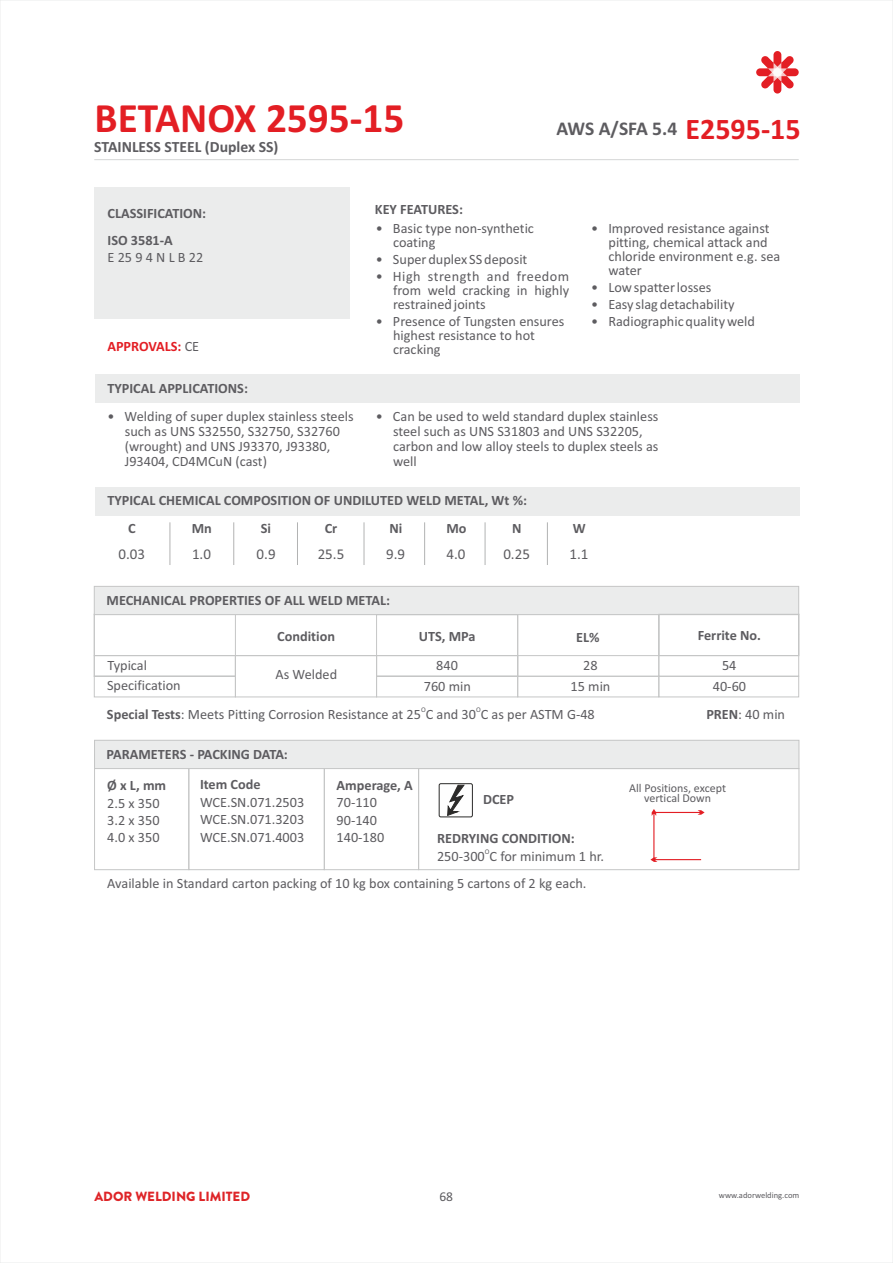
<style>
.page{position:relative;width:893px;height:1263px;background:#fff}
.page>*{position:absolute;margin:0;border:0;box-sizing:border-box;transform-origin:0 0}
.t1{font:700 42px "Calibri";color:#e31e24}
.t2{font:700 19.5px "Calibri";letter-spacing:-.02em;color:#5d5c60}
.t3{font:700 15.6px "Calibri";color:#5d5c60}
.t4{font:15px "Calibri";color:#5d5c60}
.t5{font:14.25px/14.2px "Calibri";color:#5d5c60}
.t6{font:700 14.25px "Calibri";color:#5d5c60}
.t7{font:700 14.25px "Calibri";color:#e31e24}
.t8{font:13.5px "Calibri";color:#5d5c60}
.t9{font:900 13.35px "Brandon Grotesque";color:#de2427}
.t10{font:12px/10.4px "Calibri";color:#5d5c60;text-align:center}
.t11{font:8.55px "Calibri";color:#5d5c60}
.t12{font:7.2px "Calibri";color:#5d5c60}
.s1{font-size:30px;color:#e31e24}
.s2{font-weight:400;color:#5d5c60}
.s3{font-weight:700}
</style>
<div class="page">
<div style="left:94px;top:187px;width:256px;height:132px;background:#ebecec"></div>
<div style="left:94px;top:754px;width:95px;height:116px;border:1px solid #c5c6c6"></div>
<div style="left:188px;top:754px;width:137px;height:116px;border:1px solid #c5c6c6"></div>
<div style="left:324px;top:754px;width:95px;height:116px;border:1px solid #c5c6c6"></div>
<div style="left:418px;top:768px;width:381px;height:102px;border:1px solid #c5c6c6"></div>
<svg style="left:94px;top:739px;width:706px;height:30px;background:#e8e9e9"></svg>
<div style="left:439px;top:783px;width:34px;height:34px;background:#fefefe;border:1px solid #2b2a29;border-radius:2px"></div>
<svg style="left:447px;top:784px;width:19px;height:33px"></svg>
<svg style="left:650px;top:809px;width:55px;height:53px"></svg>
<div style="left:95px;top:487px;width:704px;height:28px;background:#ebecec"></div>
<div style="left:95px;top:374px;width:704px;height:28px;background:#ebecec"></div>
<hr style="left:169px;top:522px;width:1px;height:43px;background:#b2b3b3">
<hr style="left:233px;top:522px;width:1px;height:43px;background:#b2b3b3">
<hr style="left:364px;top:522px;width:1px;height:43px;background:#b2b3b3">
<hr style="left:297px;top:522px;width:1px;height:43px;background:#b2b3b3">
<hr style="left:424px;top:522px;width:1px;height:43px;background:#b2b3b3">
<hr style="left:485px;top:522px;width:1px;height:43px;background:#b2b3b3">
<hr style="left:547px;top:522px;width:1px;height:43px;background:#b2b3b3">
<svg style="left:93px;top:586px;width:706px;height:112px"></svg>
<hr style="left:94px;top:159px;width:705px;height:1px;background:#d9dada">
<svg style="left:756px;top:51px;width:43px;height:43px"></svg>
<h1 class="t1" style="left:95px;top:100px;width:311px">BETANOX 2595-15</h1>
<p class="t3" style="left:94px;top:140px;width:186px">STAINLESS STEEL (Duplex SS)</p>
<p class="t6" style="left:108px;top:207px;width:100px">CLASSIFICATION:</p>
<p class="t6" style="left:375px;top:203px;width:90px">KEY FEATURES:</p>
<h2 class="t2" style="left:556px;top:121px;width:246px">AWS A/SFA 5.4 <span class="s1">E2595-15</span></h2>
<p class="t5" style="left:376px;top:222px;width:160px">• Basic type non-synthetic</p>
<p class="t6" style="left:108px;top:234px;width:67px">ISO 3581-A</p>
<p class="t5" style="left:393px;top:236px;width:44px">coating</p>
<p class="t5" style="left:108px;top:252px;width:97px">E 25 9 4 N L B 22</p>
<p class="t5" style="left:376px;top:253px;width:153px">• Super duplex SS deposit</p>
<p class="t7" style="left:107px;top:340px;width:93px">APPROVALS: <span class="s2">CE</span></p>
<p class="t6" style="left:107px;top:382px;width:142px">TYPICAL APPLICATIONS:</p>
<p class="t5" style="left:393px;top:270px;width:178px;text-align:justify;text-indent:-17px">• High strength and freedom from weld cracking in highly restrained joints</p>
<p class="t5" style="left:393px;top:315px;width:173px;text-indent:-17px">• Presence of Tungsten ensures highest resistance to hot cracking</p>
<p class="t5" style="left:608px;top:222px;width:173px;text-indent:-17px">• Improved resistance against pitting, chemical attack and chloride environment e.g. sea water</p>
<p class="t5" style="left:591px;top:282px;width:122px">• Low spatter losses</p>
<p class="t5" style="left:591px;top:298px;width:145px">• Easy slag detachability</p>
<p class="t5" style="left:591px;top:315px;width:165px">• Radiographic quality weld</p>
<p class="t5" style="left:125px;top:410px;width:230px;line-height:15px;text-indent:-17px">• Welding of super duplex stainless steels such as UNS S32550, S32750, S32760 (wrought) and UNS J93370, J93380, J93404, CD4MCuN (cast)</p>
<p class="t5" style="left:393px;top:410px;width:267px;line-height:15px;text-indent:-17px">• Can be used to weld standard duplex stainless steel such as UNS S31803 and UNS S32205, carbon and low alloy steels to duplex steels as well</p>
<p class="t6" style="left:107px;top:494px;width:421px">TYPICAL CHEMICAL COMPOSITION OF UNDILUTED WELD METAL, Wt %:</p>
<p class="t6" style="left:128px;top:522px;width:9px">C</p>
<p class="t6" style="left:192px;top:522px;width:22px">Mn</p>
<p class="t4" style="left:119px;top:548px;width:28px">0.03</p>
<p class="t4" style="left:192px;top:548px;width:21px">1.0</p>
<p class="t6" style="left:261px;top:523px;width:12px">Si</p>
<p class="t4" style="left:257px;top:548px;width:21px">0.9</p>
<p class="t6" style="left:325px;top:522px;width:14px">Cr</p>
<p class="t6" style="left:389px;top:522px;width:14px">Ni</p>
<p class="t4" style="left:318px;top:548px;width:28px">25.5</p>
<p class="t4" style="left:386px;top:548px;width:21px">9.9</p>
<p class="t6" style="left:446px;top:522px;width:22px">Mo</p>
<p class="t4" style="left:447px;top:547px;width:21px">4.0</p>
<p class="t6" style="left:512px;top:522px;width:11px">N</p>
<p class="t4" style="left:503px;top:548px;width:28px">0.25</p>
<p class="t6" style="left:573px;top:522px;width:14px">W</p>
<p class="t4" style="left:569px;top:548px;width:21px">1.1</p>
<p class="t6" style="left:107px;top:594px;width:285px">MECHANICAL PROPERTIES OF ALL WELD METAL:</p>
<p class="t6" style="left:277px;top:630px;width:59px">Condition</p>
<p class="t6" style="left:419px;top:630px;width:58px">UTS, MPa</p>
<p class="t6" style="left:576px;top:631px;width:25px">EL%</p>
<p class="t6" style="left:698px;top:630px;width:65px">Ferrite No.</p>
<p class="t5" style="left:107px;top:659px;width:41px">Typical</p>
<p class="t5" style="left:722px;top:660px;width:16px">54</p>
<p class="t5" style="left:436px;top:660px;width:23px">840</p>
<p class="t5" style="left:583px;top:660px;width:16px">28</p>
<p class="t5" style="left:276px;top:668px;width:63px">As Welded</p>
<p class="t5" style="left:107px;top:679px;width:75px">Specification</p>
<p class="t5" style="left:424px;top:680px;width:49px">760 min</p>
<p class="t5" style="left:571px;top:680px;width:41px">15 min</p>
<p class="t5" style="left:713px;top:680px;width:35px">40-60</p>
<p class="t12" style="left:421px;top:706px;width:6px">O</p>
<p class="t12" style="left:476px;top:706px;width:6px">O</p>
<p class="t5" style="left:107px;top:708px;width:489px"><span class="s3">Special Tests</span>: Meets Pitting Corrosion Resistance at 25 C and 30 C as per ASTM G-48</p>
<p class="t6" style="left:107px;top:748px;width:183px">PARAMETERS - PACKING DATA:</p>
<p class="t6" style="left:107px;top:779px;width:61px">Ø x L, mm</p>
<p class="t5" style="left:107px;top:795px;width:54px;line-height:17.4px;text-align:justify">2.5 x 350<br>3.2 x 350<br>4.0 x 350</p>
<p class="t6" style="left:200px;top:779px;width:62px">Item Code</p>
<p class="t5" style="left:200px;top:794px;width:106px;line-height:17.4px;text-align:justify">WCE.SN.071.2503<br>WCE.SN.071.3203<br>WCE.SN.071.4003</p>
<p class="t6" style="left:337px;top:779px;width:78px">Amperage, A</p>
<p class="t5" style="left:337px;top:795px;width:49px;line-height:17.4px">70-110<br>90-140<br>140-180</p>
<p class="t5" style="left:107px;top:878px;width:481px">Available in Standard carton packing of 10 kg box containing 5 cartons of 2 kg each.</p>
<p class="t6" style="left:483px;top:793px;width:33px">DCEP</p>
<p class="t6" style="left:437px;top:833px;width:139px">REDRYING CONDITION:</p>
<p class="t12" style="left:485px;top:848px;width:6px">O</p>
<p class="t5" style="left:437px;top:850px;width:168px">250-300 C for minimum 1 hr.</p>
<p class="t5" style="left:706px;top:708px;width:80px"><span class="s3">PREN</span>: 40 min</p>
<p class="t10" style="left:629px;top:784px;width:98px">All Positions, except vertical Down</p>
<p class="t9" style="left:94px;top:1191px;width:157px">ADOR WELDING LIMITED</p>
<p class="t8" style="left:439px;top:1191px;width:15px">68</p>
<p class="t11" style="left:719px;top:1192px;width:82px">www.adorwelding.com</p>
</div>
